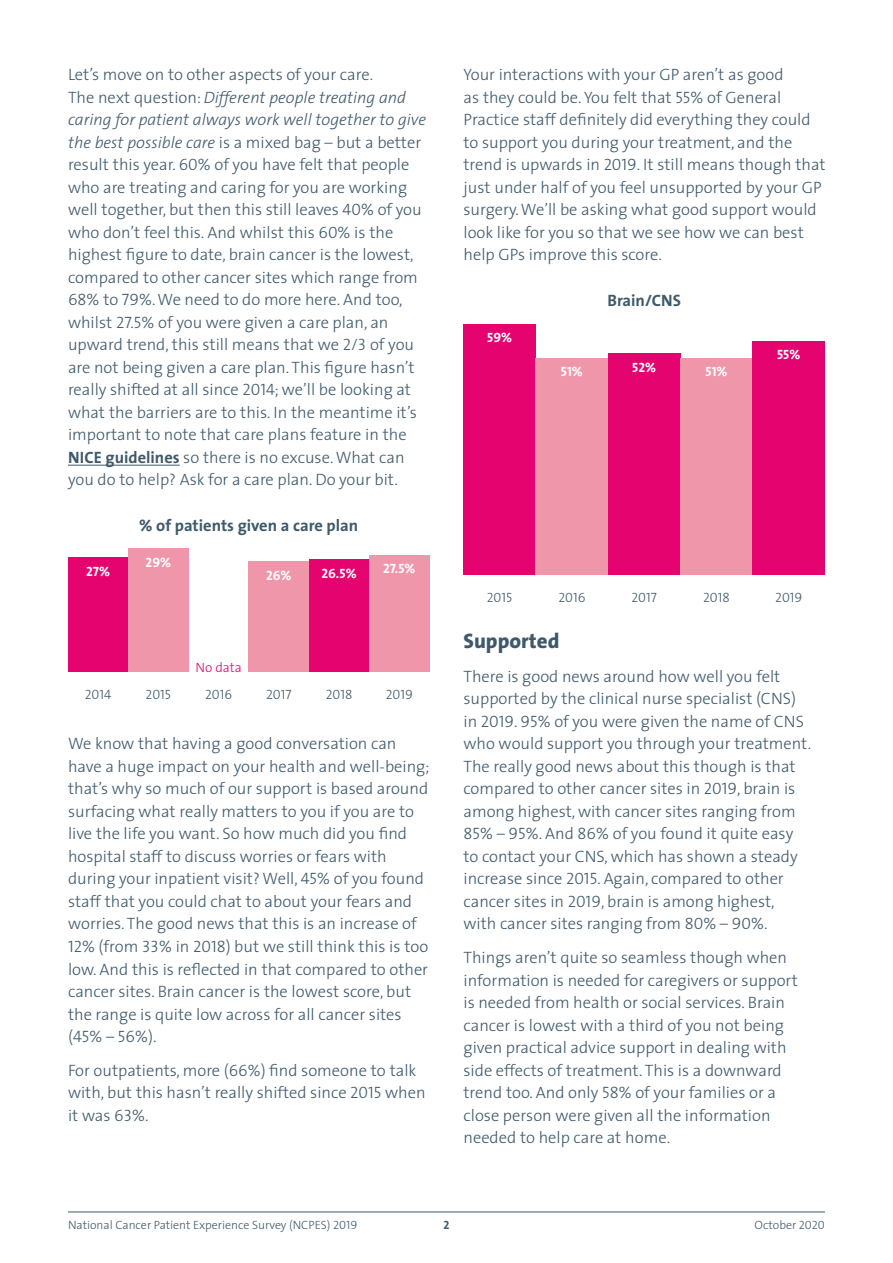
<style>
.page{position:relative;width:893px;height:1263px;background:#fff}
.page>*{position:absolute;margin:0;border:0;box-sizing:border-box;transform-origin:0 0}
.t1{font:800 21px "VA The Sans";color:#3f596b}
.t2{font:300 16.5px/22.5px "VA The Sans";color:#3f596b}
.t3{font:700 16.5px "VA The Sans";color:#3f596b}
.t4{font:13.5px "VA The Sans Light Caps";color:#3f596b}
.t5{font:13.5px "VA The Sans Bold Caps";color:#fff}
.t6{font:300 13.5px "VA The Sans";color:#e4036f}
.t7{font:300 12px "VA The Sans";color:#3f596b}
.t8{font:12px "VA The Sans Bold Caps";color:#3f596b}
.s1{font-style:italic}
.s2{font-family:"VA The Sans Light Caps";font-weight:400}
.s3{font-weight:700}
.s4{font-family:"VA The Sans";font-weight:700}
.s5{font-family:"VA The Sans Bold Caps";font-weight:400}
</style>
<div class="page">
<hr style="left:68px;top:1211px;width:757px;height:1px;background:#3f596b">
<hr style="left:68px;top:465px;width:112px;height:1px;background:#3f596b">
<div style="left:68px;top:557px;width:60px;height:115px;background:#e4036f"></div>
<div style="left:128px;top:549px;width:60px;height:123px;background:#f096aa"></div>
<div style="left:249px;top:561px;width:60px;height:111px;background:#f096aa"></div>
<div style="left:309px;top:559px;width:60px;height:113px;background:#e4036f"></div>
<div style="left:369px;top:555px;width:60px;height:117px;background:#f096aa"></div>
<div style="left:463px;top:324px;width:73px;height:251px;background:#e4036f"></div>
<div style="left:536px;top:358px;width:72px;height:217px;background:#f096aa"></div>
<div style="left:608px;top:353px;width:72px;height:222px;background:#e4036f"></div>
<div style="left:680px;top:358px;width:73px;height:217px;background:#f096aa"></div>
<div style="left:753px;top:341px;width:72px;height:234px;background:#e4036f"></div>
<p class="t2" style="left:68px;top:63px;width:360px">Let’s move on to other aspects of your care.<br>The next question: <span class="s1">Different people treating and caring for patient always work well together to give the best possible care</span> is a mixed bag – but a better result this year. <span class="s2">60</span>% of you have felt that people who are treating and caring for you are working well together, but then this still leaves <span class="s2">40</span>% of you who don’t feel this. And whilst this <span class="s2">60</span>% is the highest figure to date, brain cancer is the lowest, compared to other cancer sites which range from <span class="s2">68</span>% to <span class="s2">79</span>%. We need to do more here. And too, whilst <span class="s2">27.5</span>% of you were given a care plan, an upward trend, this still means that we <span class="s2">2/3</span> of you are not being given a care plan. This figure hasn’t really shifted at all since <span class="s2">2014</span>; we’ll be looking at what the barriers are to this. In the meantime it’s important to note that care plans feature in the <span class="s3">NICE guidelines</span> so there is no excuse. What can you do to help? Ask for a care plan. Do your bit.</p>
<p class="t5" style="left:86px;top:560px;width:25px">27<span class="s4">%</span></p>
<p class="t3" style="left:139px;top:511px;width:220px"><span class="s5">%</span> of patients given a care plan</p>
<p class="t5" style="left:146px;top:551px;width:27px">29<span class="s4">%</span></p>
<p class="t5" style="left:266px;top:564px;width:27px">26<span class="s4">%</span></p>
<p class="t5" style="left:321px;top:562px;width:37px">26.5<span class="s4">%</span></p>
<p class="t5" style="left:383px;top:557px;width:34px">27.5<span class="s4">%</span></p>
<p class="t6" style="left:196px;top:656px;width:48px">No data</p>
<p class="t4" style="left:85px;top:683px;width:28px">2014</p>
<p class="t4" style="left:146px;top:683px;width:27px">2015</p>
<p class="t4" style="left:205px;top:683px;width:29px">2016</p>
<p class="t4" style="left:266px;top:683px;width:27px">2017</p>
<p class="t4" style="left:326px;top:683px;width:28px">2018</p>
<p class="t4" style="left:386px;top:683px;width:29px">2019</p>
<p class="t2" style="left:68px;top:732px;width:363px">We know that having a good conversation can have a huge impact on your health and well-being; that’s why so much of our support is based around surfacing what really matters to you if you are to live the life you want. So how much did you find hospital staff to discuss worries or fears with during your inpatient visit? Well, <span class="s2">45</span>% of you found staff that you could chat to about your fears and worries. The good news that this is an increase of <span class="s2">12</span>% (from <span class="s2">33</span>% in <span class="s2">2018</span>) but we still think this is too low. And this is reflected in that compared to other cancer sites. Brain cancer is the lowest score, but the range is quite low across for all cancer sites (<span class="s2">45</span>% – <span class="s2">56</span>%).</p>
<p class="t2" style="left:68px;top:1058px;width:359px">For outpatients, more (<span class="s2">66</span>%) find someone to talk with, but this hasn’t really shifted since <span class="s2">2015</span> when it was <span class="s2">63</span>%.</p>
<p class="t2" style="left:463px;top:63px;width:364px">Your interactions with your GP aren’t as good<br>as they could be. You felt that <span class="s2">55</span>% of General Practice staff definitely did everything they could to support you during your treatment, and the trend is upwards in <span class="s2">2019</span>. It still means though that just under half of you feel unsupported by your GP surgery. We’ll be asking what good support would look like for you so that we see how we can best help GPs improve this score.</p>
<p class="t5" style="left:487px;top:326px;width:27px">59<span class="s4">%</span></p>
<p class="t3" style="left:607px;top:286px;width:75px">Brain/CNS</p>
<p class="t5" style="left:561px;top:360px;width:24px">51<span class="s4">%</span></p>
<p class="t5" style="left:632px;top:356px;width:25px">52<span class="s4">%</span></p>
<p class="t5" style="left:705px;top:360px;width:24px">51<span class="s4">%</span></p>
<p class="t5" style="left:777px;top:343px;width:25px">55<span class="s4">%</span></p>
<p class="t4" style="left:487px;top:586px;width:27px">2015</p>
<p class="t4" style="left:558px;top:586px;width:29px">2016</p>
<p class="t4" style="left:631px;top:586px;width:27px">2017</p>
<p class="t4" style="left:703px;top:586px;width:28px">2018</p>
<p class="t4" style="left:775px;top:586px;width:29px">2019</p>
<p class="t1" style="left:463px;top:623px;width:97px">Supported</p>
<p class="t2" style="left:463px;top:664px;width:349px">There is good news around how well you felt supported by the clinical nurse specialist (CNS) in <span class="s2">2019</span>. <span class="s2">95</span>% of you were given the name of CNS who would support you through your treatment.<br>The really good news about this though is that compared to other cancer sites in <span class="s2">2019</span>, brain is among highest, with cancer sites ranging from <span class="s2">85</span>% – <span class="s2">95</span>%. And <span class="s2">86</span>% of you found it quite easy to contact your CNS, which has shown a steady increase since <span class="s2">2015</span>. Again, compared to other cancer sites in <span class="s2">2019</span>, brain is among highest, with cancer sites ranging from <span class="s2">80</span>% – <span class="s2">90</span>%.</p>
<p class="t2" style="left:463px;top:946px;width:336px">Things aren’t quite so seamless though when information is needed for caregivers or support is needed from health or social services. Brain cancer is lowest with a third of you not being given practical advice support in dealing with side effects of treatment. This is a downward trend too. And only <span class="s2">58</span>% of your families or a close person were given all the information needed to help care at home.</p>
<p class="t7" style="left:68px;top:1215px;width:291px">National Cancer Patient Experience Survey (NCPES) <span class="s2">2019</span></p>
<p class="t8" style="left:443px;top:1215px;width:7px">2</p>
<p class="t7" style="left:754px;top:1215px;width:72px">October <span class="s2">2020</span></p>
</div>
